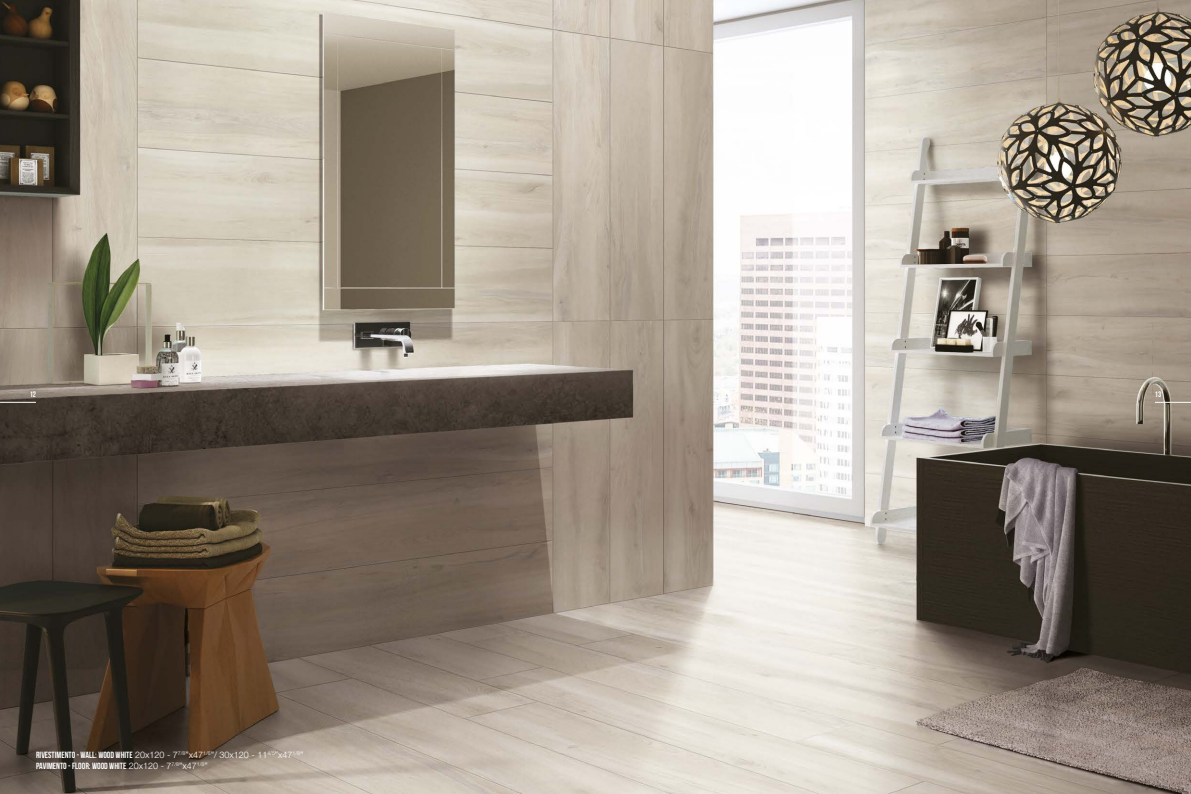
<style>
.page{position:relative;width:1191px;height:794px;background:#fff}
.page>*{position:absolute;margin:0;border:0;box-sizing:border-box;transform-origin:0 0}
.t1{font:300 9px "Helvetica Neue LT Std";color:#fff}
.t2{font:9px "Bebas Neue";color:#fff}
.t3{font:8px "Bebas Neue";color:#fff}
.s1{font-family:"Bebas Neue";font-weight:400}
.s2{font-family:"Helvetica Neue LT Std";font-weight:300}
</style>
<div class="page">
<img style="left:0;top:0;width:1191px;height:794px">
<hr style="left:0;top:402px;width:36px;height:1px;background:#fff">
<hr style="left:1155px;top:402px;width:36px;height:1px;background:#fff">
<p class="t3" style="left:30px;top:390px;width:8px">12</p>
<p class="t3" style="left:1155px;top:389px;width:8px">13</p>
<p class="t1" style="left:36px;top:749px;width:269px"><span class="s1">RIVESTIMENTO - WALL: WOOD WHITE</span> 20x120 - 7<sup>7/8</sup>”x47<sup>1/8</sup>”/ 30x120 - 11<sup>4/5</sup>”x47<sup>1/8</sup>”</p>
<p class="t2" style="left:36px;top:760px;width:173px">PAVIMENTO - FLOOR: WOOD WHITE <span class="s2">20x120 - 7</span><sup>7/8</sup><span class="s2">”x47</span><sup>1/8</sup><span class="s2">”</span></p>
</div>
